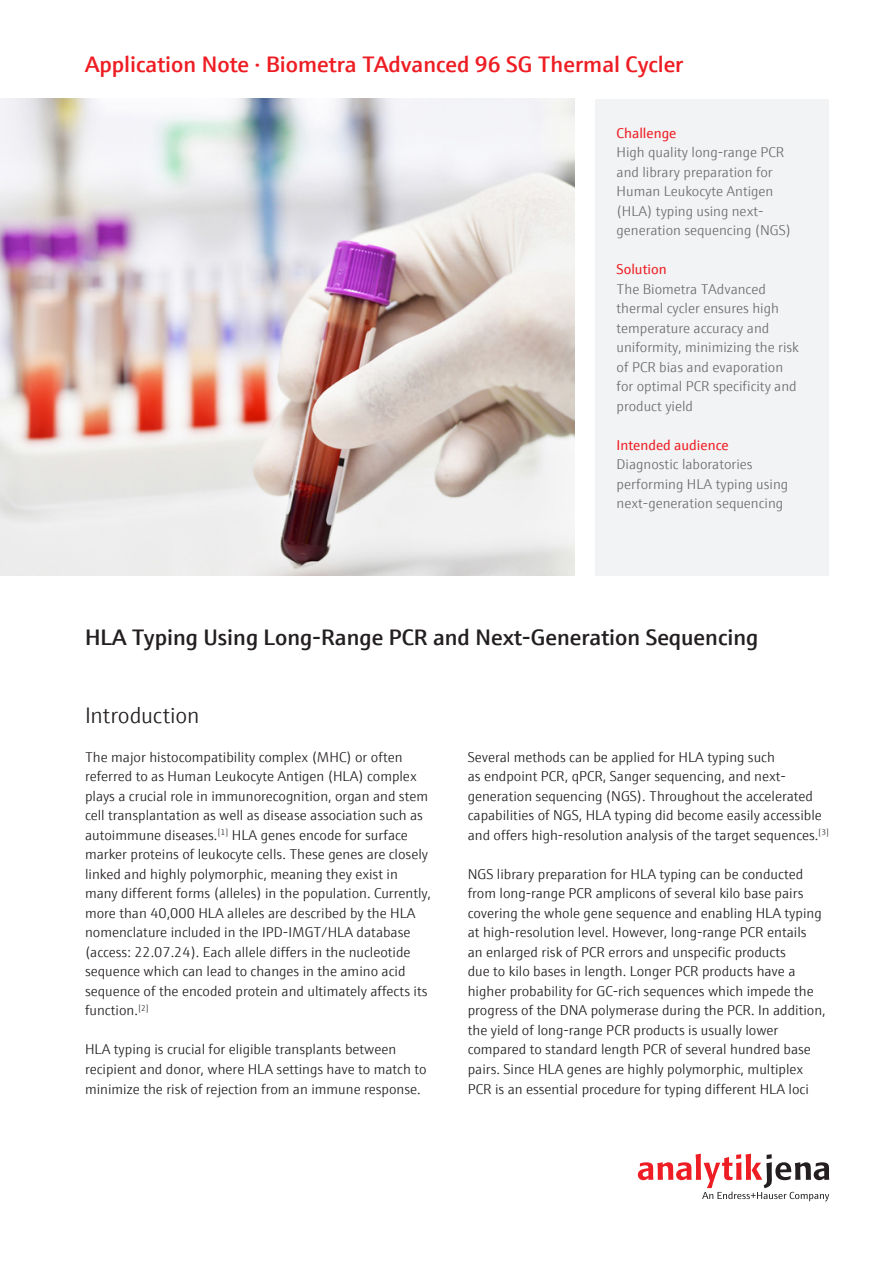
<style>
.page{position:relative;width:893px;height:1263px;background:#fff}
.page>*{position:absolute;margin:0;border:0;box-sizing:border-box;transform-origin:0 0}
.Einleitung_15pt_2_spaltig{font:600 22.5px "E+H Sans";color:#231f20}
.H_1_rot{font:600 22.5px "E+H Sans";color:#ee1d23}
.H2_15pt_schwarz{font:300 22.5px "E+H Sans";letter-spacing:-.005em;color:#231f20}
.Fließtext{font:300 14.25px/19.5px "E+H Sans";color:#231f20}
.Box_grau{font:300 14.25px/19.5px "E+H Sans";color:#6c6d70}
.Box_Headline{font:14.25px "E+H Sans";color:#ee1d23}
</style>
<div class="page">
<svg style="left:638px;top:1154px;width:191px;height:47px"></svg>
<div style="left:595px;top:99px;width:234px;height:476px;background:#f2f3f4"></div>
<img style="left:0;top:99px;width:574px;height:476px">
<p class="H_1_rot" style="left:85px;top:47px;width:600px">Application Note · Biometra TAdvanced 96 SG Thermal Cycler</p>
<p class="Box_Headline" style="left:617px;top:122px;width:61px">Challenge</p>
<p class="Box_grau" style="left:617px;top:142px;width:176px">High quality long-range PCR and library preparation for<br>Human Leukocyte Antigen (HLA) typing using next&shy;generation sequencing (NGS)</p>
<p class="Box_Headline" style="left:617px;top:259px;width:52px">Solution</p>
<p class="Box_grau" style="left:617px;top:278px;width:184px">The Biometra TAdvanced thermal cycler ensures high temperature accuracy and uniformity, minimizing the risk of PCR bias and evaporation for optimal PCR specificity and product yield</p>
<p class="Box_Headline" style="left:617px;top:434px;width:114px">Intended audience</p>
<p class="Box_grau" style="left:617px;top:454px;width:173px">Diagnostic laboratories performing HLA typing using next-generation sequencing</p>
<p class="Einleitung_15pt_2_spaltig" style="left:85px;top:620px;width:675px">HLA Typing Using Long-Range PCR and Next-Generation Sequencing</p>
<p class="H2_15pt_schwarz" style="left:85px;top:699px;width:116px">Introduction</p>
<p class="Fließtext" style="left:85px;top:746px;width:347px">The major histocompatibility complex (MHC) or often referred to as Human Leukocyte Antigen (HLA) complex plays a crucial role in immunorecognition, organ and stem cell transplantation as well as disease association such as autoimmune diseases.<sup>[1]</sup> HLA genes encode for surface marker proteins of leukocyte cells. These genes are closely linked and highly polymorphic, meaning they exist in many different forms (alleles) in the population. Currently, more than 40,000 HLA alleles are described by the HLA nomenclature included in the IPD-IMGT/HLA database (access: 22.07.24). Each allele differs in the nucleotide sequence which can lead to changes in the amino acid sequence of the encoded protein and ultimately affects its function.<sup>[2]</sup></p>
<p class="Fließtext" style="left:85px;top:1039px;width:343px">HLA typing is crucial for eligible transplants between recipient and donor, where HLA settings have to match to minimize the risk of rejection from an immune response.</p>
<p class="Fließtext" style="left:468px;top:746px;width:363px">Several methods can be applied for HLA typing such<br>as endpoint PCR, qPCR, Sanger sequencing, and next&shy;generation sequencing (NGS). Throughout the accelerated capabilities of NGS, HLA typing did become easily accessible and offers high-resolution analysis of the target sequences.<sup>[3]</sup></p>
<p class="Fließtext" style="left:468px;top:863px;width:359px">NGS library preparation for HLA typing can be conducted from long-range PCR amplicons of several kilo base pairs covering the whole gene sequence and enabling HLA typing at high-resolution level. However, long-range PCR entails<br>an enlarged risk of PCR errors and unspecific products<br>due to kilo bases in length. Longer PCR products have a higher probability for GC-rich sequences which impede the progress of the DNA polymerase during the PCR. In addition, the yield of long-range PCR products is usually lower compared to standard length PCR of several hundred base pairs. Since HLA genes are highly polymorphic, multiplex PCR is an essential procedure for typing different HLA loci</p>
</div>
